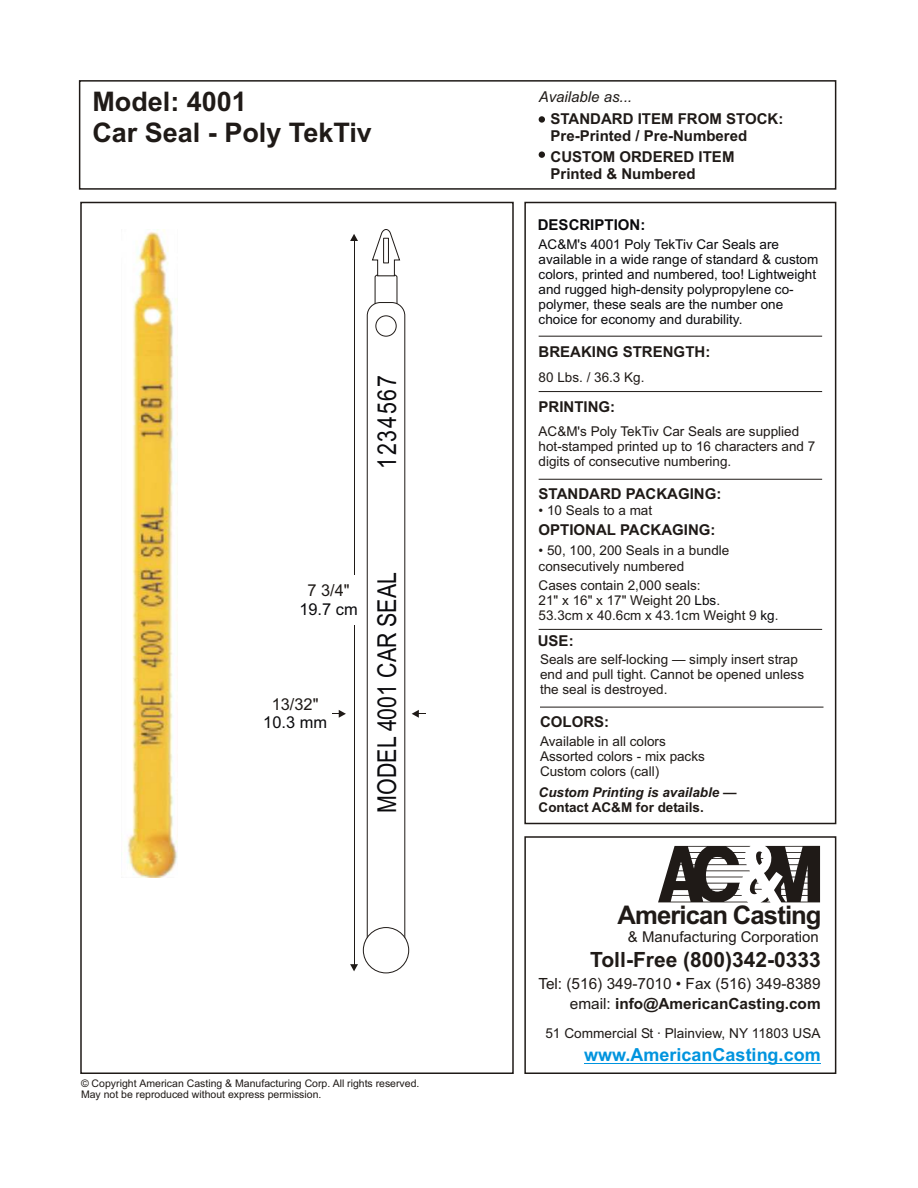
<style>
.page{position:relative;width:918px;height:1188px;background:#fff}
.page>*{position:absolute;margin:0;border:0;box-sizing:border-box;transform-origin:0 0}
.t1{font:700 27px/30.2px "Arial";color:#1f1a17}
.t2{font:26.1px "Arial Narrow";color:#0a0a0d}
.t3{font:26.1px "Arial Narrow";letter-spacing:.07em;color:#0a0a0d}
.t4{font:700 25.65px "Arial";letter-spacing:-.035em;color:#1f1a17}
.t5{font:700 21px "Arial";color:#1f1a17}
.t6{font:700 18px "Arial";color:#0094de}
.t7{font:16.35px "Arial";color:#0a0a0d}
.t8{font:16.35px "Arial";color:#1f1a17}
.t9{font:15.45px "Arial";color:#1f1a17}
.t10{font:700 15.45px "Arial";color:#1f1a17}
.t11{font:700 15px/16.8px "Arial";color:#1f1a17}
.t12{font:15px "Arial";color:#1f1a17}
.t13{font:italic 15px "Arial";color:#1f1a17}
.t14{font:700 15px "Arial";color:#0a0a0d}
.t15{font:13.65px "Arial";color:#1f1a17}
.t16{font:13.5px/15.1px "Arial";color:#1f1a17}
.t17{font:13.5px/15.1px "Arial";color:#0a0a0d}
.t18{font:italic 700 13.5px "Arial";color:#1f1a17}
.t19{font:700 13.5px "Arial";color:#1f1a17}
.t20{font:10.5px/11.7px "Arial";color:#1f1a17}
.s1{color:#0a0a0d}
.s2{font-weight:400}
</style>
<div class="page">
<div style="left:79px;top:80px;width:757px;height:110px;border:2px solid #1f1a17"></div>
<div style="left:524px;top:202px;width:312px;height:622px;border:2px solid #1f1a17"></div>
<div style="left:80px;top:202px;width:434px;height:872px;border:2px solid #1f1a17"></div>
<hr style="left:539px;top:391px;width:283px;height:1px;background:#1f1a17">
<hr style="left:539px;top:479px;width:283px;height:1px;background:#1f1a17">
<hr style="left:539px;top:629px;width:283px;height:1px;background:#1f1a17">
<div style="left:363px;top:927px;width:46px;height:46px;background:#fff;border:1px solid #1f1a17;border-radius:50%"></div>
<svg style="left:367px;top:229px;width:38px;height:711px"></svg>
<svg style="left:383px;top:238px;width:6px;height:25px"></svg>
<svg style="left:350px;top:964px;width:8px;height:7px"></svg>
<hr style="left:354px;top:625px;width:1px;height:340px;background:#1f1a17">
<svg style="left:350px;top:234px;width:8px;height:7px"></svg>
<hr style="left:354px;top:240px;width:1px;height:335px;background:#1f1a17">
<svg style="left:332px;top:710px;width:14px;height:8px"></svg>
<svg style="left:412px;top:710px;width:13px;height:8px"></svg>
<hr style="left:539px;top:336px;width:283px;height:1px;background:#1f1a17">
<hr style="left:540px;top:707px;width:284px;height:1px;background:#1f1a17">
<div style="left:539px;top:151px;width:6px;height:7px;background:#1f1a17;border-radius:50%"></div>
<div style="left:539px;top:116px;width:6px;height:7px;background:#1f1a17;border-radius:50%"></div>
<img style="left:127px;top:230px;width:50px;height:647px">
<svg style="left:658px;top:846px;width:162px;height:56px"></svg>
<div style="left:524px;top:836px;width:312px;height:238px;border:2px solid #1f1a17"></div>
<hr style="left:584px;top:1063px;width:237px;height:1px;background:#0094de">
<h1 class="t1" style="left:92px;top:89px;width:281px">Model: 4001<br>Car Seal - Poly TekTiv</h1>
<h2 class="t3" style="left:377px;top:469px;width:95px;rotate:-90deg">1234567</h2>
<p class="t8" style="left:307px;top:584px;width:44px">7 3/4"</p>
<p class="t7" style="left:299px;top:603px;width:60px">19.7 cm</p>
<p class="t8" style="left:272px;top:698px;width:48px">13/32"</p>
<p class="t7" style="left:263px;top:717px;width:65px">10.3 mm</p>
<h2 class="t2" style="left:377px;top:813px;width:242px;rotate:-90deg">MODEL 4001 CAR SEAL</h2>
<p class="t20" style="left:81px;top:1078px;width:340px">© Copyright American Casting &amp; Manufacturing Corp. All rights reserved.<br>May not be reproduced without express permission.</p>
<p class="t13" style="left:539px;top:91px;width:95px">Available as...</p>
<p class="t11" style="left:551px;top:112px;width:234px">STANDARD ITEM FROM STOCK:<br>Pre-Printed / Pre-Numbered</p>
<p class="t11" style="left:551px;top:150px;width:185px">CUSTOM ORDERED ITEM<br>Printed &amp; Numbered</p>
<p class="t14" style="left:538px;top:219px;width:109px">DESCRIPTION:</p>
<p class="t17" style="left:539px;top:238px;width:281px">AC&amp;M's 4001 Poly TekTiv Car Seals are available in a wide range of standard &amp; custom colors, printed and numbered, too! Lightweight and rugged high-density polypropylene co&shy;polymer, these seals are the number one choice for economy and durability.</p>
<p class="t11" style="left:539px;top:345px;width:173px">BREAKING STRENGTH:</p>
<p class="t16" style="left:539px;top:371px;width:107px">80 Lbs. / 36.3 Kg.</p>
<p class="t11" style="left:539px;top:399px;width:78px">PRINTING:</p>
<p class="t16" style="left:539px;top:425px;width:278px">AC&amp;M's Poly TekTiv Car Seals are supplied hot-stamped printed up to 16 characters and 7 digits of consecutive numbering.</p>
<p class="t11" style="left:539px;top:487px;width:184px">STANDARD PACKAGING:</p>
<p class="t16" style="left:539px;top:504px;width:115px">• 10 Seals to a mat</p>
<p class="t11" style="left:539px;top:523px;width:178px">OPTIONAL PACKAGING:</p>
<p class="t16" style="left:539px;top:544px;width:192px">• 50, 100, 200 Seals in a bundle consecutively numbered</p>
<p class="t16" style="left:539px;top:579px;width:241px">Cases contain 2,000 seals:<br>21" x 16" x 17" Weight 20 <span class="s1">Lbs</span>.<br>53.3cm x 40.6cm x 43.1cm Weight 9 <span class="s1">kg</span>.</p>
<p class="t11" style="left:538px;top:634px;width:37px">USE:</p>
<p class="t16" style="left:540px;top:652px;width:266px">Seals are self-locking — simply insert strap end and pull tight. Cannot be opened unless the seal is destroyed.</p>
<p class="t11" style="left:540px;top:715px;width:71px">COLORS:</p>
<p class="t16" style="left:540px;top:735px;width:166px">Available in all colors<br>Assorted colors - mix packs<br>Custom colors (call)</p>
<p class="t18" style="left:539px;top:787px;width:200px">Custom Printing is available —</p>
<p class="t19" style="left:539px;top:802px;width:167px">Contact AC&amp;M for details.</p>
<h3 class="t4" style="left:618px;top:905px;width:206px">American Casting</h3>
<p class="t12" style="left:628px;top:931px;width:192px">&amp; Manufacturing Corporation</p>
<h3 class="t5" style="left:590px;top:952px;width:232px">Toll-Free (800)342-0333</h3>
<p class="t10" style="left:570px;top:998px;width:252px"><span class="s2">email:</span> info@AmericanCasting.com</p>
<h3 class="t6" style="left:584px;top:1048px;width:238px">www.AmericanCasting.com</h3>
<p class="t9" style="left:538px;top:978px;width:284px">Tel: (516) 349-7010 • Fax (516) 349-8389</p>
<p class="t15" style="left:545px;top:1028px;width:277px">51 Commercial St · Plainview, NY 11803 USA</p>
</div>
